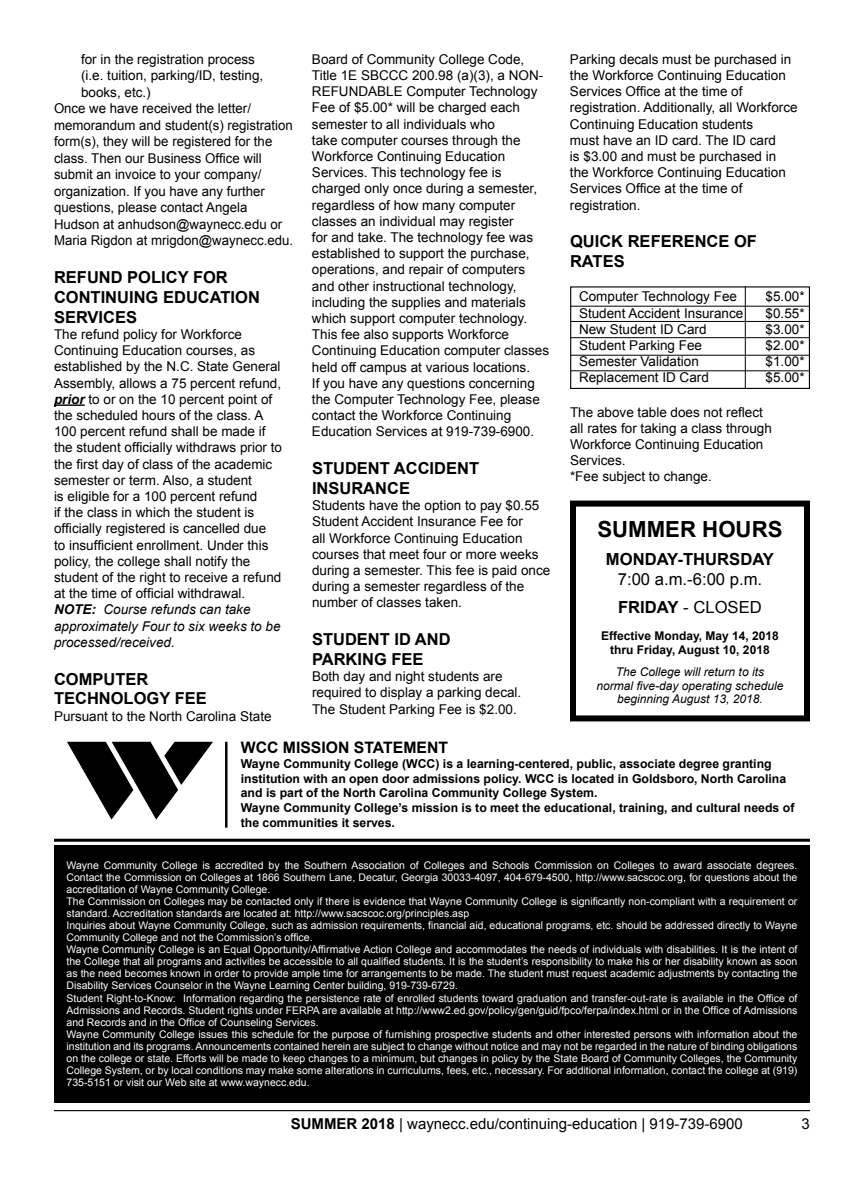
<style>
.page{position:relative;width:864px;height:1188px;background:#fff}
.page>*{position:absolute;margin:0;border:0;box-sizing:border-box;transform-origin:0 0}
.t1{font:700 22.2px "Arial";color:#000}
.t2{font:16.65px/27.5px "Arial";color:#000}
.t3{font:700 16.65px "Arial";color:#000}
.t4{font:700 16.5px/19.8px "Arial";color:#000}
.t5{font:700 15.75px "Arial";color:#000}
.t6{font:15px "Arial";color:#000}
.t7{font:13.5px/16.2px "Arial";color:#000}
.t8{font:700 12.3px/14.7px "Arial";color:#000}
.t9{font:italic 12px/13.5px "Arial";color:#000;text-align:center}
.t10{font:700 12px/14.4px "Arial";color:#000;text-align:center}
.t11{font:10.5px/12px "Arial";color:#fff}
.s1{font-weight:700;font-style:italic}
.s2{font-style:italic}
.s3{font-weight:700}
</style>
<div class="page">
<hr style="left:54px;top:1110px;width:756px;height:1px;background:#000">
<hr style="left:54px;top:839px;width:756px;height:3px;background:#000">
<div style="left:54px;top:846px;width:756px;height:257px;background:#000"></div>
<svg style="left:67px;top:742px;width:146px;height:78px"></svg>
<hr style="left:225px;top:742px;width:3px;height:86px;background:#000">
<hr style="left:54px;top:404px;width:31px;height:2px;background:#000">
<div style="left:570px;top:286px;width:240px;height:103px;border:1px solid #000"></div>
<hr style="left:570px;top:306px;width:240px;height:1px;background:#000">
<hr style="left:570px;top:321px;width:240px;height:1px;background:#000">
<hr style="left:570px;top:337px;width:240px;height:1px;background:#000">
<hr style="left:570px;top:355px;width:240px;height:1px;background:#000">
<hr style="left:570px;top:370px;width:240px;height:1px;background:#000">
<hr style="left:745px;top:286px;width:1px;height:103px;background:#000">
<div style="left:570px;top:501px;width:240px;height:220px;border:6px solid #000"></div>
<p class="t7" style="left:81px;top:51px;width:176px">for in the registration process</p>
<p class="t7" style="left:81px;top:68px;width:184px">(i.e. tuition, parking/ID, testing,</p>
<p class="t7" style="left:81px;top:84px;width:71px">books, etc.)</p>
<p class="t7" style="left:54px;top:101px;width:199px">Once we have received the letter/</p>
<p class="t7" style="left:54px;top:117px;width:240px">memorandum and student(s) registration</p>
<p class="t7" style="left:54px;top:134px;width:220px">form(s), they will be registered for the</p>
<p class="t7" style="left:54px;top:150px;width:209px">class. Then our Business Office will</p>
<p class="t7" style="left:54px;top:167px;width:209px">submit an invoice to your company/</p>
<p class="t7" style="left:54px;top:183px;width:213px">organization. If you have any further</p>
<p class="t7" style="left:54px;top:200px;width:195px">questions, please contact Angela</p>
<p class="t7" style="left:54px;top:216px;width:230px">Hudson at anhudson@waynecc.edu or</p>
<p class="t7" style="left:54px;top:233px;width:241px">Maria Rigdon at mrigdon@waynecc.edu.</p>
<p class="t4" style="left:54px;top:268px;width:207px">REFUND POLICY FOR<br>CONTINUING EDUCATION<br>SERVICES</p>
<p class="t7" style="left:54px;top:326px;width:230px">The refund policy for Workforce Continuing Education courses, as established by the N.C. State General Assembly, allows a 75 percent refund, <span class="s1">prior</span> to or on the 10 percent point of the scheduled hours of the class. A 100 percent refund shall be made if the student officially withdraws prior to the first day of class of the academic semester or term. Also, a student<br>is eligible for a 100 percent refund<br>if the class in which the student is officially registered is cancelled due<br>to insufficient enrollment. Under this policy, the college shall notify the student of the right to receive a refund at the time of official withdrawal.<br><span class="s1">NOTE:</span> <span class="s2">Course refunds can take approximately Four to six weeks to be processed/received.</span></p>
<p class="t4" style="left:54px;top:669px;width:154px">COMPUTER<br>TECHNOLOGY FEE</p>
<p class="t7" style="left:54px;top:708px;width:219px">Pursuant to the North Carolina State</p>
<p class="t7" style="left:312px;top:51px;width:239px">Board of Community College Code, Title 1E SBCCC 200.98 (a)(3), a NON-REFUNDABLE Computer Technology Fee of $5.00* will be charged each semester to all individuals who<br>take computer courses through the Workforce Continuing Education Services. This technology fee is charged only once during a semester, regardless of how many computer classes an individual may register<br>for and take. The technology fee was established to support the purchase, operations, and repair of computers and other instructional technology, including the supplies and materials which support computer technology.<br>This fee also supports Workforce Continuing Education computer classes held off campus at various locations.<br>If you have any questions concerning the Computer Technology Fee, please contact the Workforce Continuing Education Services at 919-739-6900.</p>
<p class="t4" style="left:312px;top:459px;width:169px">STUDENT ACCIDENT<br>INSURANCE</p>
<p class="t7" style="left:312px;top:498px;width:240px">Students have the option to pay $0.55<br>Student Accident Insurance Fee for<br>all Workforce Continuing Education courses that meet four or more weeks during a semester. This fee is paid once during a semester regardless of the number of classes taken.</p>
<p class="t4" style="left:312px;top:630px;width:140px">STUDENT ID AND<br>PARKING FEE</p>
<p class="t7" style="left:312px;top:669px;width:211px">Both day and night students are required to display a parking decal.<br>The Student Parking Fee is $2.00.</p>
<p class="t7" style="left:570px;top:51px;width:229px">Parking decals must be purchased in the Workforce Continuing Education<br>Services Office at the time of registration. Additionally, all Workforce<br>Continuing Education students<br>must have an ID card. The ID card<br>is $3.00 and must be purchased in the Workforce Continuing Education<br>Services Office at the time of registration.</p>
<p class="t4" style="left:570px;top:232px;width:189px">QUICK REFERENCE OF<br>RATES</p>
<p class="t7" style="left:579px;top:289px;width:160px">Computer Technology Fee</p>
<p class="t7" style="left:766px;top:289px;width:41px">$5.00*</p>
<p class="t7" style="left:579px;top:305px;width:166px">Student Accident Insurance</p>
<p class="t7" style="left:766px;top:305px;width:41px">$0.55*</p>
<p class="t7" style="left:579px;top:321px;width:129px">New Student ID Card</p>
<p class="t7" style="left:766px;top:321px;width:41px">$3.00*</p>
<p class="t7" style="left:579px;top:337px;width:125px">Student Parking Fee</p>
<p class="t7" style="left:766px;top:337px;width:41px">$2.00*</p>
<p class="t7" style="left:579px;top:354px;width:121px">Semester Validation</p>
<p class="t7" style="left:766px;top:354px;width:41px">$1.00*</p>
<p class="t7" style="left:579px;top:370px;width:131px">Replacement ID Card</p>
<p class="t7" style="left:766px;top:370px;width:41px">$5.00*</p>
<p class="t7" style="left:570px;top:404px;width:203px">The above table does not reflect all rates for taking a class through<br>Workforce Continuing Education<br>Services.<br>*Fee subject to change.</p>
<h1 class="t1" style="left:597px;top:514px;width:187px">SUMMER HOURS</h1>
<p class="t3" style="left:606px;top:548px;width:170px">MONDAY-THURSDAY</p>
<p class="t2" style="left:618px;top:566px;width:146px">7:00 a.m.-6:00 p.m.<br><span class="s3">FRIDAY</span> - CLOSED</p>
<p class="t10" style="left:601px;top:629px;width:179px">Effective Monday, May 14, 2018 thru Friday, August 10, 2018</p>
<p class="t9" style="left:597px;top:666px;width:188px">The College will return to its normal five-day operating schedule beginning August 13, 2018.</p>
<p class="t5" style="left:241px;top:737px;width:209px">WCC MISSION STATEMENT</p>
<p class="t8" style="left:241px;top:757px;width:555px">Wayne Community College (WCC) is a learning-centered, public, associate degree granting institution with an open door admissions policy. WCC is located in Goldsboro, North Carolina and is part of the North Carolina Community College System.<br>Wayne Community College’s mission is to meet the educational, training, and cultural needs of the communities it serves.</p>
<p class="t11" style="left:67px;top:860px;width:732px">Wayne Community College is accredited by the Southern Association of Colleges and Schools Commission on Colleges to award associate degrees.<br>Contact the Commission on Colleges at 1866 Southern Lane, Decatur, Georgia 30033-4097, 404-679-4500, http://www.sacscoc.org, for questions about the accreditation of Wayne Community College.<br>The Commission on Colleges may be contacted only if there is evidence that Wayne Community College is significantly non-compliant with a requirement or standard. Accreditation standards are located at: http://www.sacscoc.org/principles.asp<br>Inquiries about Wayne Community College, such as admission requirements, financial aid, educational programs, etc. should be addressed directly to Wayne Community College and not the Commission’s office.<br>Wayne Community College is an Equal Opportunity/Affirmative Action College and accommodates the needs of individuals with disabilities. It is the intent of the College that all programs and activities be accessible to all qualified students. It is the student’s responsibility to make his or her disability known as soon as the need becomes known in order to provide ample time for arrangements to be made. The student must request academic adjustments by contacting the Disability Services Counselor in the Wayne Learning Center building, 919-739-6729.<br>Student Right-to-Know: Information regarding the persistence rate of enrolled students toward graduation and transfer-out-rate is available in the Office of Admissions and Records. Student rights under FERPA are available at http://www2.ed.gov/policy/gen/guid/fpco/ferpa/index.html or in the Office of Admissions and Records and in the Office of Counseling Services.<br>Wayne Community College issues this schedule for the purpose of furnishing prospective students and other interested persons with information about the institution and its programs. Announcements contained herein are subject to change without notice and may not be regarded in the nature of binding obligations on the college or state. Efforts will be made to keep changes to a minimum, but changes in policy by the State Board of Community Colleges, the Community College System, or by local conditions may make some alterations in curriculums, fees, etc., necessary. For additional information, contact the college at (919)<br>735-5151 or visit our Web site at www.waynecc.edu.</p>
<p class="t6" style="left:291px;top:1114px;width:454px"><span class="s3">SUMMER 2018</span> | waynecc.edu/continuing-education | 919-739-6900</p>
<p class="t6" style="left:802px;top:1114px;width:10px">3</p>
</div>
